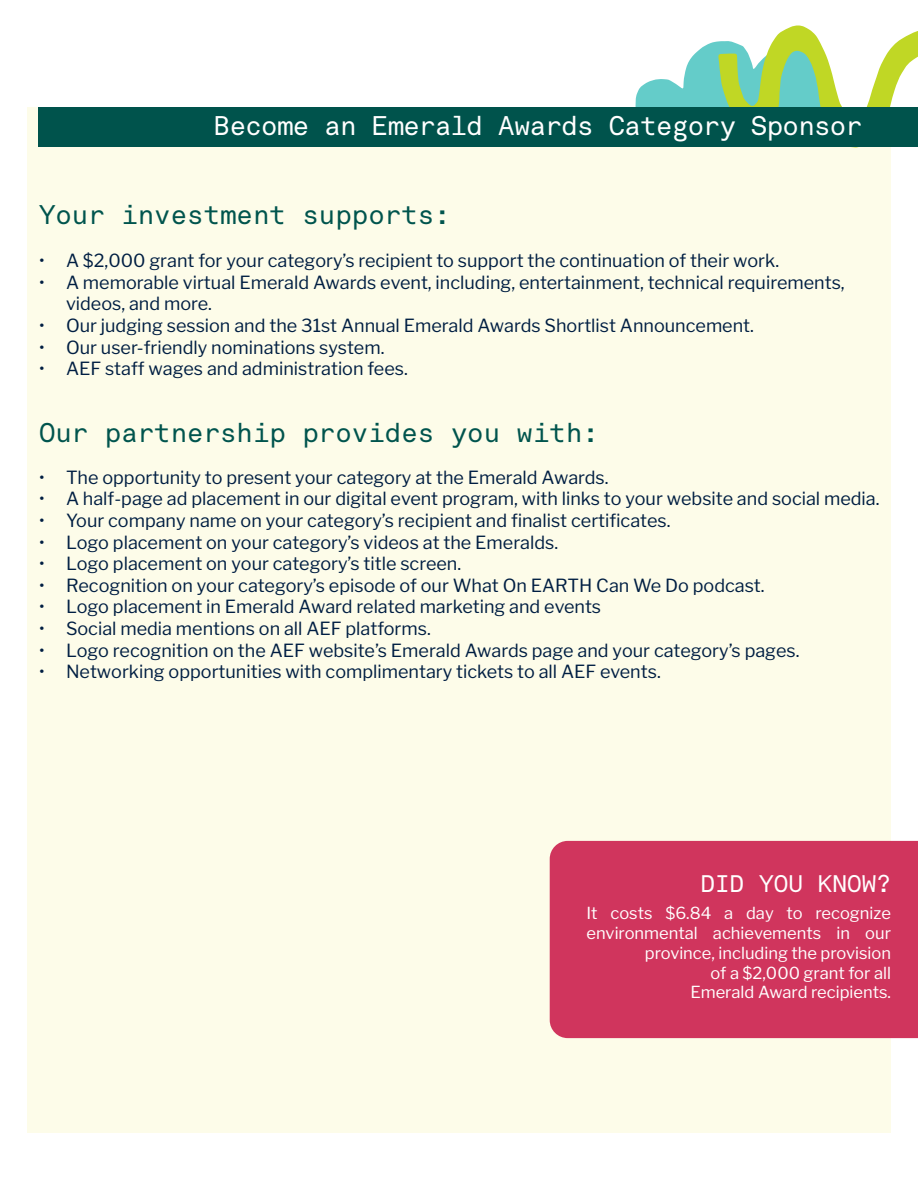
<style>
.page{position:relative;width:918px;height:1188px;background:#fff}
.page>*{position:absolute;margin:0;border:0;box-sizing:border-box;transform-origin:0 0}
.t1{font:27px "Ingram Mono";color:#00544d}
.Subheader_Yellow{font:27px "Ingram Mono";letter-spacing:-.025em;color:#fff}
.t2{font:24px "Ingram Mono";color:#fff}
.t3{font:18px/21.6px "Libre Franklin";color:#001e42}
.t4{font:16.5px/19.8px "Libre Franklin";color:#fff;text-align:right}
</style>
<div class="page">
<div style="left:27px;top:107px;width:864px;height:1026px;background:#fdfce9"></div>
<svg style="left:636px;top:25px;width:282px;height:123px"></svg>
<div style="left:39px;top:108px;width:879px;height:39px;background:#00534c"></div>
<div style="left:550px;top:841px;width:368px;height:197px;background:#d0355d"></div>
<p class="Subheader_Yellow" style="left:214px;top:108px;width:650px">Become an Emerald Awards Category Sponsor</p>
<p class="t1" style="left:39px;top:197px;width:413px">Your investment supports:</p>
<p class="t3" style="left:39px;top:250px;width:742px">• A $2,000 grant for your category’s recipient to support the continuation of their work.</p>
<p class="t3" style="left:66px;top:271px;width:780px;text-indent:-27px">• A memorable virtual Emerald Awards event, including, entertainment, technical requirements, videos, and more.</p>
<p class="t3" style="left:39px;top:315px;width:717px">• Our judging session and the 31st Annual Emerald Awards Shortlist Announcement.</p>
<p class="t3" style="left:39px;top:336px;width:347px">• Our user-friendly nominations system.</p>
<p class="t3" style="left:39px;top:358px;width:370px">• AEF staff wages and administration fees.</p>
<p class="t1" style="left:39px;top:415px;width:561px">Our partnership provides you with:</p>
<p class="t3" style="left:39px;top:466px;width:571px">• The opportunity to present your category at the Emerald Awards.</p>
<p class="t3" style="left:39px;top:488px;width:842px">• A half-page ad placement in our digital event program, with links to your website and social media.</p>
<p class="t3" style="left:39px;top:510px;width:633px">• Your company name on your category’s recipient and finalist certificates.</p>
<p class="t3" style="left:39px;top:531px;width:521px">• Logo placement on your category’s videos at the Emeralds.</p>
<p class="t3" style="left:39px;top:553px;width:424px">• Logo placement on your category’s title screen.</p>
<p class="t3" style="left:39px;top:574px;width:727px">• Recognition on your category’s episode of our What On EARTH Can We Do podcast.</p>
<p class="t3" style="left:39px;top:596px;width:564px">• Logo placement in Emerald Award related marketing and events</p>
<p class="t3" style="left:39px;top:618px;width:393px">• Social media mentions on all AEF platforms.</p>
<p class="t3" style="left:39px;top:639px;width:762px">• Logo recognition on the AEF website’s Emerald Awards page and your category’s pages.</p>
<p class="t3" style="left:39px;top:661px;width:623px">• Networking opportunities with complimentary tickets to all AEF events.</p>
<p class="t2" style="left:701px;top:868px;width:192px">DID YOU KNOW?</p>
<p class="t4" style="left:586px;top:903px;width:306px">It costs $6.84 a day to recognize environmental achievements in our province, including the provision</p>
<p class="t4" style="left:711px;top:963px;width:182px">of a $2,000 grant for all</p>
<p class="t4" style="left:690px;top:982px;width:202px">Emerald Award recipients.</p>
</div>
